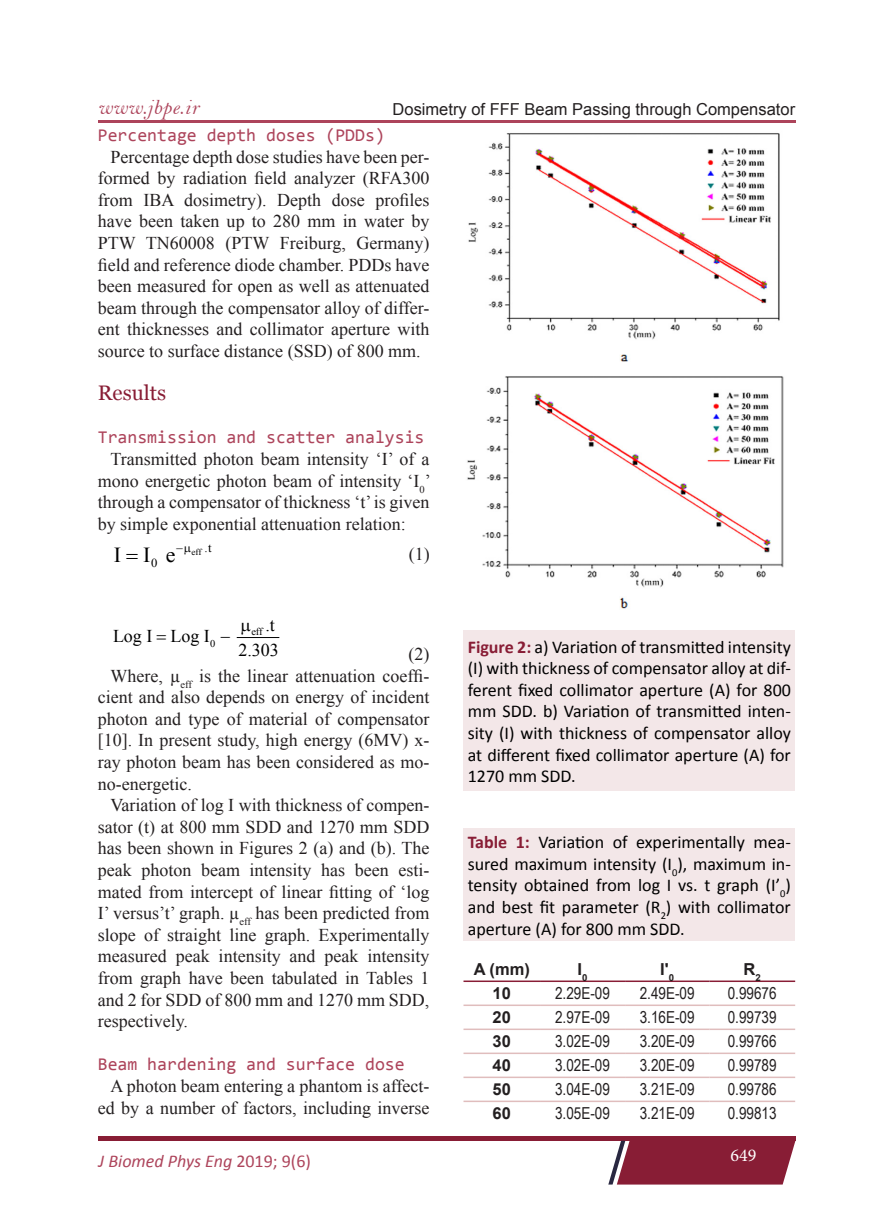
<style>
.page{position:relative;width:893px;height:1212px;background:#fff}
.page>*{position:absolute;margin:0;border:0;box-sizing:border-box;transform-origin:0 0}
.t1{font:21.45px "Times New Roman";color:#000}
.t2{font:21px "Bell MT Italic";letter-spacing:.03em;color:#ad445b}
.Heading{font:21px "Georgia";color:#881d35}
.Body{font:18px/21.6px "Times New Roman";color:#231f20;text-align:justify}
.Figure{font:18px/21.6px "Calibri";color:#000;text-align:justify}
.Body-2{font:18px "Consolas";color:#ad445b}
.t3{font:italic 18px "Calibri";color:#ad445b}
.t4{font:18px "Times New Roman";color:#000}
.t5{font:18px "Minion Pro";color:#fff}
.t6{font:16.5px "Arial Narrow";color:#231f20}
.Running_Title{font:16.5px "Arial";color:#231f20}
.t7{font:700 16.5px "Arial";color:#231f20}
.t8{font:12.45px "Times New Roman";color:#000}
.t9{font:10.35px "Times New Roman";color:#000}
.t10{font:9px "Times New Roman";color:#000}
.s1{font-style:normal}
.s2{font-weight:700;color:#881d35}
</style>
<div class="page">
<div style="left:98px;top:1136px;width:697px;height:5px;background:#881d35"></div>
<svg style="left:608px;top:1141px;width:187px;height:43px;background:#903147"></svg>
<hr style="left:98px;top:120px;width:698px;height:2px;background:#ad445b">
<hr style="left:237px;top:637px;width:42px;height:1px;background:#000">
<img style="left:467px;top:133px;width:317px;height:476px">
<div style="left:463px;top:630px;width:332px;height:161px;background:#f3e7e8"></div>
<hr style="left:463px;top:1004px;width:77px;height:2px;background:#e0bdbd">
<hr style="left:540px;top:1004px;width:85px;height:2px;background:#e0bdbd">
<hr style="left:625px;top:1004px;width:84px;height:2px;background:#e0bdbd">
<hr style="left:709px;top:1004px;width:86px;height:2px;background:#e0bdbd">
<hr style="left:463px;top:1028px;width:77px;height:2px;background:#e0bdbd">
<hr style="left:540px;top:1028px;width:85px;height:2px;background:#e0bdbd">
<hr style="left:625px;top:1028px;width:84px;height:2px;background:#e0bdbd">
<hr style="left:709px;top:1028px;width:86px;height:2px;background:#e0bdbd">
<hr style="left:463px;top:1052px;width:77px;height:2px;background:#e0bdbd">
<hr style="left:540px;top:1052px;width:85px;height:2px;background:#e0bdbd">
<hr style="left:625px;top:1052px;width:84px;height:2px;background:#e0bdbd">
<hr style="left:709px;top:1052px;width:86px;height:2px;background:#e0bdbd">
<hr style="left:463px;top:1076px;width:77px;height:2px;background:#e0bdbd">
<hr style="left:540px;top:1076px;width:85px;height:2px;background:#e0bdbd">
<hr style="left:625px;top:1076px;width:84px;height:2px;background:#e0bdbd">
<hr style="left:709px;top:1076px;width:86px;height:2px;background:#e0bdbd">
<hr style="left:463px;top:1100px;width:77px;height:2px;background:#e0bdbd">
<hr style="left:540px;top:1100px;width:85px;height:2px;background:#e0bdbd">
<hr style="left:625px;top:1100px;width:84px;height:2px;background:#e0bdbd">
<hr style="left:709px;top:1100px;width:86px;height:2px;background:#e0bdbd">
<hr style="left:463px;top:980px;width:77px;height:2px;background:#881d35">
<hr style="left:540px;top:980px;width:85px;height:2px;background:#881d35">
<hr style="left:625px;top:980px;width:84px;height:2px;background:#881d35">
<hr style="left:709px;top:980px;width:86px;height:2px;background:#881d35">
<div style="left:463px;top:828px;width:332px;height:113px;background:#f3e7e8"></div>
<p class="t2" style="left:98px;top:94px;width:103px">www.jbpe.ir</p>
<p class="Running_Title" style="left:393px;top:98px;width:404px">Dosimetry of FFF Beam Passing through Compensator</p>
<p class="Body-2" style="left:98px;top:123px;width:289px">Percentage depth doses (PDDs)</p>
<p class="Body" style="left:98px;top:145px;width:333px;text-indent:13px">Percentage depth dose studies have been per&shy;formed by radiation field analyzer (RFA300 from IBA dosimetry). Depth dose profiles have been taken up to 280 mm in water by PTW TN60008 (PTW Freiburg, Germany) field and reference diode chamber. PDDs have been measured for open as well as attenuated beam through the compensator alloy of differ&shy;ent thicknesses and collimator aperture with source to surface distance (SSD) of 800 mm.</p>
<p class="Heading" style="left:98px;top:380px;width:70px">Results</p>
<p class="Body-2" style="left:98px;top:425px;width:328px">Transmission and scatter analysis</p>
<p class="Body" style="left:98px;top:448px;width:334px;text-indent:13px">Transmitted photon beam intensity ‘I’ of a mono energetic photon beam of intensity ‘I<sub>0</sub>’ through a compensator of thickness ‘t’ is given by simple exponential attenuation relation:</p>
<p class="t10" style="left:191px;top:546px;width:22px">eff <sup>.t</sup></p>
<p class="t8" style="left:151px;top:555px;width:8px">0</p>
<p class="t1" style="left:114px;top:540px;width:63px">I I e</p>
<p class="Body" style="left:409px;top:543px;width:22px">(1)</p>
<p class="t4" style="left:266px;top:612px;width:11px">.t</p>
<p class="t9" style="left:251px;top:625px;width:13px">eff</p>
<p class="t4" style="left:113px;top:624px;width:98px">Log I Log I</p>
<p class="t9" style="left:210px;top:636px;width:7px">0</p>
<p class="t4" style="left:238px;top:638px;width:42px">2.303</p>
<p class="Body" style="left:408px;top:643px;width:22px">(2)</p>
<p class="Body" style="left:98px;top:664px;width:333px;text-indent:13px">Where, µ<sub>eff</sub> is the linear attenuation coeffi&shy;cient and also depends on energy of incident photon and type of material of compensator [10]. In present study, high energy (6MV) x&shy;ray photon beam has been considered as mo&shy;no-energetic.</p>
<p class="Body" style="left:98px;top:794px;width:333px;text-indent:13px">Variation of log I with thickness of compen&shy;sator (t) at 800 mm SDD and 1270 mm SDD has been shown in Figures 2 (a) and (b). The peak photon beam intensity has been esti&shy;mated from intercept of linear fitting of ‘log I’ versus’t’ graph. µ<sub>eff</sub> has been predicted from slope of straight line graph. Experimentally measured peak intensity and peak intensity from graph have been tabulated in Tables 1 and 2 for SDD of 800 mm and 1270 mm SDD, respectively.</p>
<p class="Body-2" style="left:98px;top:1052px;width:308px">Beam hardening and surface dose</p>
<p class="Body" style="left:98px;top:1075px;width:333px;text-align:right">A photon beam entering a phantom is affect&shy;ed by a number of factors, including inverse</p>
<p class="t3" style="left:99px;top:1148px;width:214px">J Biomed Phys Eng <span class="s1">2019; 9(6)</span></p>
<p class="Figure" style="left:468px;top:636px;width:325px"><span class="s2">Figure 2:</span> a) Variation of transmitted intensity (I) with thickness of compensator alloy at dif&shy;ferent fixed collimator aperture (A) for 800 mm SDD. b) Variation of transmitted inten&shy;sity (I) with thickness of compensator alloy at different fixed collimator aperture (A) for 1270 mm SDD.</p>
<p class="Figure" style="left:468px;top:831px;width:325px"><span class="s2">Table 1:</span> Variation of experimentally mea&shy;sured maximum intensity (I<sub>0</sub>), maximum in&shy;tensity obtained from log I vs. t graph (I’<sub>0</sub>) and best fit parameter (R<sub>2</sub>) with collimator aperture (A) for 800 mm SDD.</p>
<p class="t7" style="left:474px;top:958px;width:58px">A (mm)</p>
<p class="t7" style="left:578px;top:958px;width:11px">I<sub>0</sub></p>
<p class="t7" style="left:660px;top:958px;width:15px">I'<sub>0</sub></p>
<p class="t7" style="left:744px;top:958px;width:19px">R<sub>2</sub></p>
<p class="t7" style="left:493px;top:982px;width:20px">10</p>
<p class="t6" style="left:555px;top:981px;width:56px">2.29E-09</p>
<p class="t6" style="left:640px;top:981px;width:56px">2.49E-09</p>
<p class="t6" style="left:728px;top:981px;width:50px">0.99676</p>
<p class="t7" style="left:493px;top:1006px;width:20px">20</p>
<p class="t6" style="left:555px;top:1005px;width:56px">2.97E-09</p>
<p class="t6" style="left:640px;top:1005px;width:56px">3.16E-09</p>
<p class="t6" style="left:728px;top:1005px;width:50px">0.99739</p>
<p class="t7" style="left:493px;top:1030px;width:20px">30</p>
<p class="t6" style="left:555px;top:1029px;width:56px">3.02E-09</p>
<p class="t6" style="left:640px;top:1029px;width:56px">3.20E-09</p>
<p class="t6" style="left:728px;top:1029px;width:50px">0.99766</p>
<p class="t7" style="left:493px;top:1054px;width:20px">40</p>
<p class="t6" style="left:555px;top:1053px;width:56px">3.02E-09</p>
<p class="t6" style="left:640px;top:1053px;width:56px">3.20E-09</p>
<p class="t6" style="left:728px;top:1053px;width:50px">0.99789</p>
<p class="t7" style="left:493px;top:1078px;width:20px">50</p>
<p class="t6" style="left:555px;top:1077px;width:56px">3.04E-09</p>
<p class="t6" style="left:640px;top:1077px;width:56px">3.21E-09</p>
<p class="t6" style="left:728px;top:1077px;width:50px">0.99786</p>
<p class="t7" style="left:493px;top:1102px;width:20px">60</p>
<p class="t6" style="left:555px;top:1101px;width:56px">3.05E-09</p>
<p class="t6" style="left:640px;top:1101px;width:56px">3.21E-09</p>
<p class="t6" style="left:728px;top:1101px;width:50px">0.99813</p>
<p class="t5" style="left:730px;top:1143px;width:27px">649</p>
</div>
